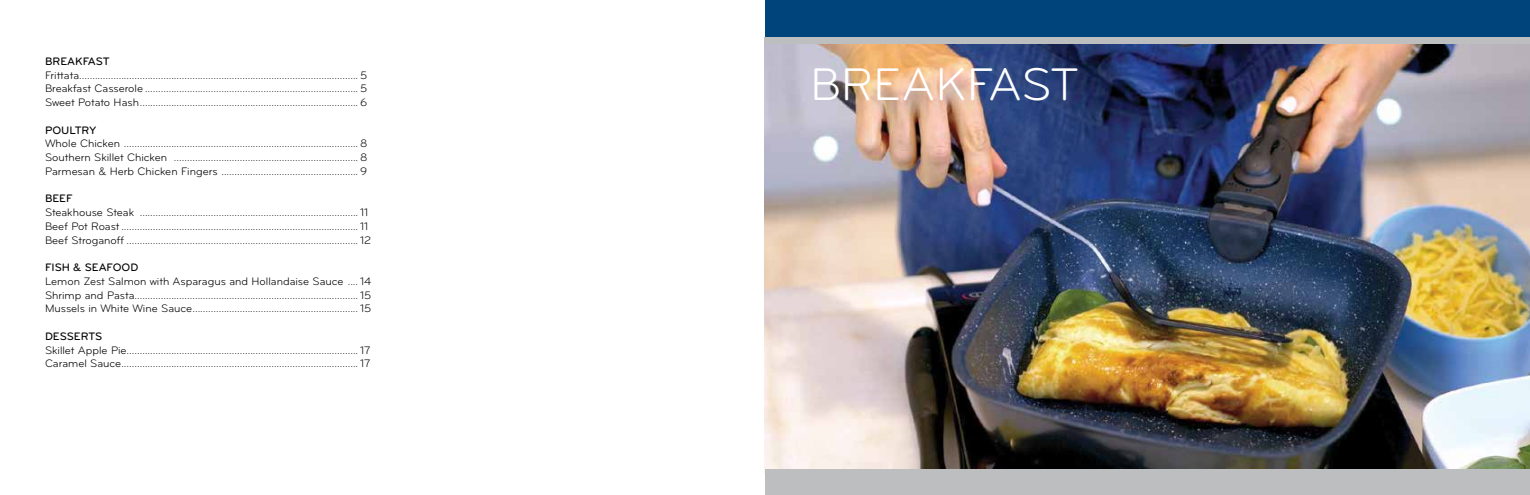
<style>
.page{position:relative;width:1530px;height:495px;background:#fff}
.page>*{position:absolute;margin:0;border:0;box-sizing:border-box;transform-origin:0 0}
.t1{font:47.5px "Bryant";color:#fff}
.t2{font:11.25px/13.8px "Bryant";color:#000;text-align:justify}
.t3{font:500 11.25px "Bryant";color:#000}
</style>
<div class="page">
<img style="left:765px;top:38px;width:765px;height:436px">
<div style="left:766px;top:0;width:764px;height:38px;background:#00447c"></div>
<div style="left:766px;top:38px;width:764px;height:6px;background:#bcbec0"></div>
<div style="left:766px;top:469px;width:764px;height:26px;background:#bcbec0"></div>
<p class="t3" style="left:45px;top:54px;width:66px">BREAKFAST</p>
<p class="t2" style="left:45px;top:68px;width:324px">Frittata..........................................................................................................5<br>Breakfast Casserole .................................................................................5<br>Sweet Potato Hash...................................................................................6</p>
<p class="t3" style="left:45px;top:123px;width:53px">POULTRY</p>
<p class="t2" style="left:45px;top:137px;width:324px">Whole Chicken .........................................................................................8<br>Southern Skillet Chicken ......................................................................8<br>Parmesan &amp; Herb Chicken Fingers ....................................................9</p>
<p class="t3" style="left:45px;top:192px;width:29px">BEEF</p>
<p class="t2" style="left:45px;top:206px;width:328px;text-align:left">Steakhouse Steak ...................................................................................11<br>Beef Pot Roast..........................................................................................11<br>Beef Stroganoff ........................................................................................12</p>
<p class="t3" style="left:45px;top:261px;width:95px">FISH &amp; SEAFOOD</p>
<p class="t2" style="left:45px;top:274px;width:328px">Lemon Zest Salmon with Asparagus and Hollandaise Sauce ....14<br>Shrimp and Pasta.....................................................................................15<br>Mussels in White Wine Sauce...............................................................15</p>
<p class="t3" style="left:45px;top:329px;width:59px">DESSERTS</p>
<p class="t2" style="left:45px;top:343px;width:327px">Skillet Apple Pie........................................................................................17<br>Caramel Sauce..........................................................................................17</p>
<h1 class="t1" style="left:810px;top:56px;width:270px">BREAKFAST</h1>
</div>
